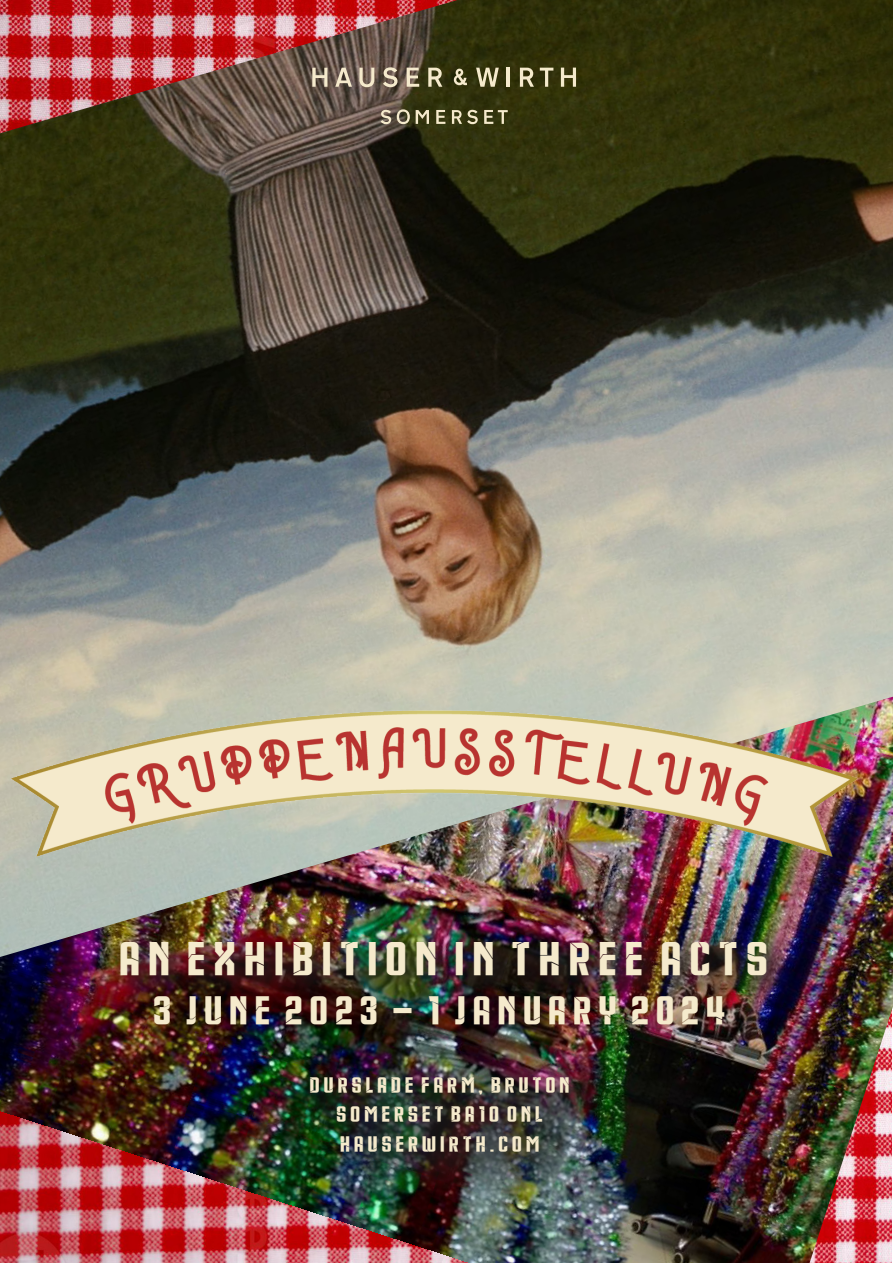
<style>
.page{position:relative;width:893px;height:1263px;background:#fff}
.page>*{position:absolute;margin:0;border:0;box-sizing:border-box;transform-origin:0 0}
.HW_türplakat_copy{font:48.3px "Sausage Master";color:#f5eacc}
.HW_türplakat_copy-2{font:40.95px "Sausage Master";letter-spacing:.005em;color:#f5eacc}
.HW_türplakat_copy-3{font:22.35px "Sausage Master";letter-spacing:.01em;color:#f5eacc}
.s1{font-family:"New Transport";font-weight:700}
</style>
<div class="page">
<img style="left:0;top:957px;width:893px;height:306px">
<img style="left:0;top:0;width:893px;height:957px">
<svg style="left:381px;top:110px;width:10px;height:14px"></svg>
<svg style="left:397px;top:109px;width:13px;height:15px"></svg>
<svg style="left:416px;top:110px;width:13px;height:14px"></svg>
<svg style="left:436px;top:110px;width:9px;height:14px"></svg>
<svg style="left:452px;top:110px;width:26px;height:14px"></svg>
<svg style="left:484px;top:110px;width:24px;height:14px"></svg>
<svg style="left:561px;top:68px;width:15px;height:19px"></svg>
<svg style="left:540px;top:68px;width:13px;height:19px"></svg>
<svg style="left:520px;top:68px;width:14px;height:19px"></svg>
<hr style="left:507px;top:68px;width:3px;height:19px;background:#f5eacc">
<svg style="left:476px;top:68px;width:23px;height:19px"></svg>
<svg style="left:454px;top:69px;width:13px;height:17px"></svg>
<svg style="left:428px;top:68px;width:14px;height:19px"></svg>
<svg style="left:407px;top:68px;width:12px;height:19px"></svg>
<svg style="left:383px;top:67px;width:15px;height:20px"></svg>
<svg style="left:359px;top:68px;width:15px;height:19px"></svg>
<svg style="left:335px;top:68px;width:17px;height:19px"></svg>
<svg style="left:312px;top:68px;width:15px;height:19px"></svg>
<div style="left:111px;top:932px;width:680px;height:68px;background:#231f20;opacity:.75"></div>
<div style="left:290px;top:1055px;width:326px;height:145px;background:#231f20;opacity:.75"></div>
<img style="left:9px;top:694px;width:870px;height:179px">
<p class="HW_türplakat_copy" style="left:115px;top:937px;width:658px">AN EXHIBITION IN THREE ACTS</p>
<p class="HW_türplakat_copy-2" style="left:150px;top:992px;width:581px">3 JUNE 2023 <span class="s1">–</span> 1 JANUARY 2024</p>
<p class="HW_türplakat_copy-3" style="left:308px;top:1074px;width:265px">DURSLADE FARM, BRUTON</p>
<p class="HW_türplakat_copy-3" style="left:335px;top:1104px;width:211px">SOMERSET BA10 0NL</p>
<p class="HW_türplakat_copy-3" style="left:338px;top:1134px;width:204px">HAUSERWIRTH.COM</p>
</div>
